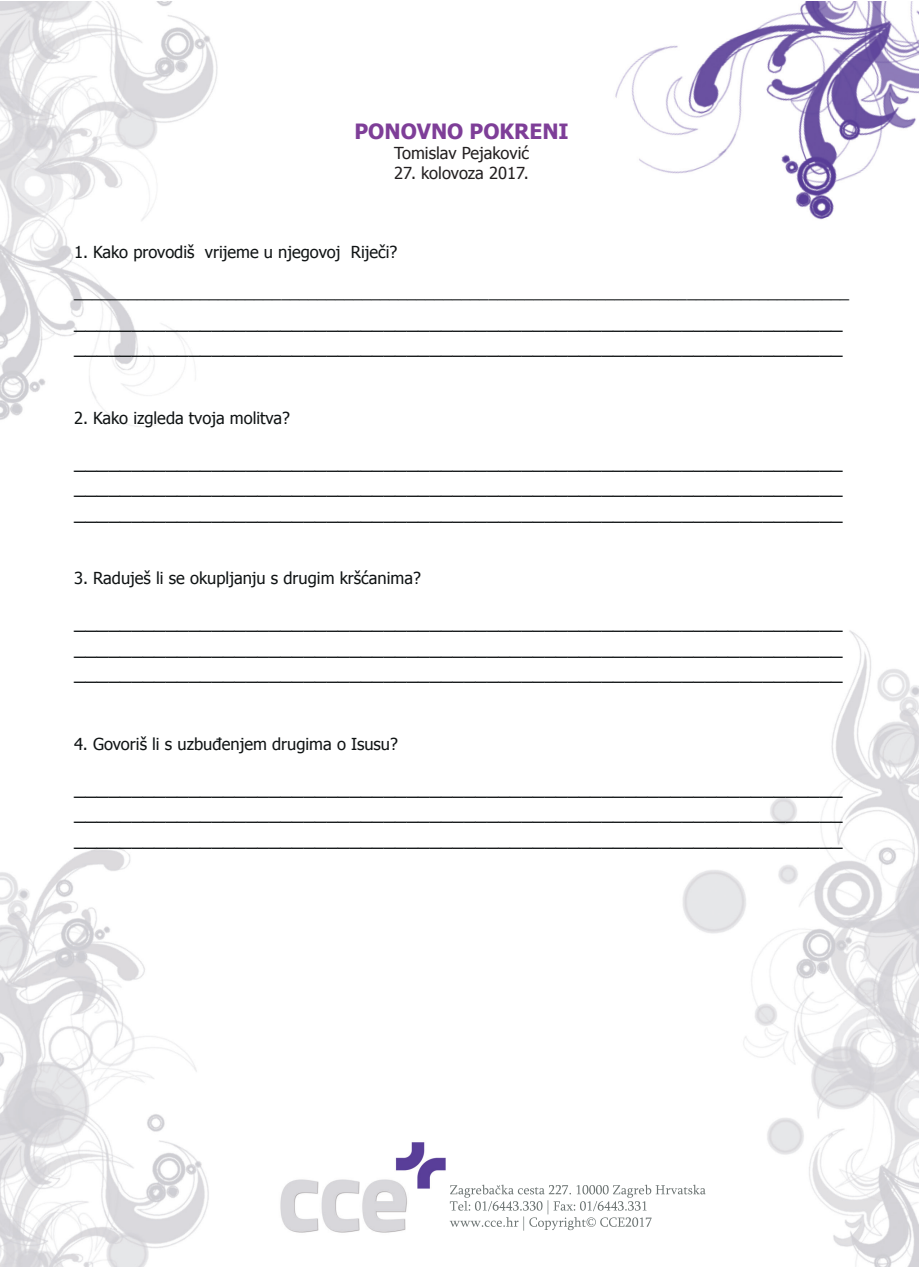
<style>
.page{position:relative;width:919px;height:1268px;background:#fff}
.page>*{position:absolute;margin:0;border:0;box-sizing:border-box;transform-origin:0 0}
.t1{font:21px/25.2px "Tahoma";color:#0f1314;text-align:justify}
.t2{font:700 21px "Tahoma";color:#7e3e98}
.t3{font:16.5px "Tahoma";color:#0f1314}
.t4{font:16.5px "Tahoma";color:#231f20}
</style>
<div class="page">
<img style="left:0;top:1px;width:918px;height:1265px">
<img style="left:482px;top:1184px;width:169px;height:10px">
<img style="left:655px;top:1184px;width:47px;height:10px">
<img style="left:464px;top:1199px;width:175px;height:15px">
<svg style="left:642px;top:1200px;width:4px;height:10px"></svg>
<img style="left:484px;top:1216px;width:34px;height:10px">
<img style="left:523px;top:1216px;width:115px;height:14px">
<p class="t2" style="left:354px;top:117px;width:216px">PONOVNO POKRENI</p>
<p class="t4" style="left:394px;top:142px;width:136px">Tomislav Pejaković</p>
<p class="t4" style="left:394px;top:162px;width:136px">27. kolovoza 2017.</p>
<p class="t3" style="left:74px;top:241px;width:325px">1. Kako provodiš vrijeme u njegovoj Riječi?</p>
<p class="t3" style="left:74px;top:281px;width:776px">______________________________________________________________________________________</p>
<p class="t1" style="left:74px;top:307px;width:770px">___________________________________________________________________ ___________________________________________________________________</p>
<p class="t3" style="left:74px;top:407px;width:217px">2. Kako izgleda tvoja molitva?</p>
<p class="t1" style="left:74px;top:448px;width:770px">___________________________________________________________________ ___________________________________________________________________ ___________________________________________________________________</p>
<p class="t3" style="left:74px;top:567px;width:348px">3. Raduješ li se okupljanju s drugim kršćanima?</p>
<p class="t1" style="left:74px;top:608px;width:770px">___________________________________________________________________ ___________________________________________________________________ ___________________________________________________________________</p>
<p class="t3" style="left:74px;top:732px;width:325px">4. Govoriš li s uzbuđenjem drugima o Isusu?</p>
<p class="t1" style="left:74px;top:773px;width:770px">___________________________________________________________________ ___________________________________________________________________ ___________________________________________________________________</p>
</div>
